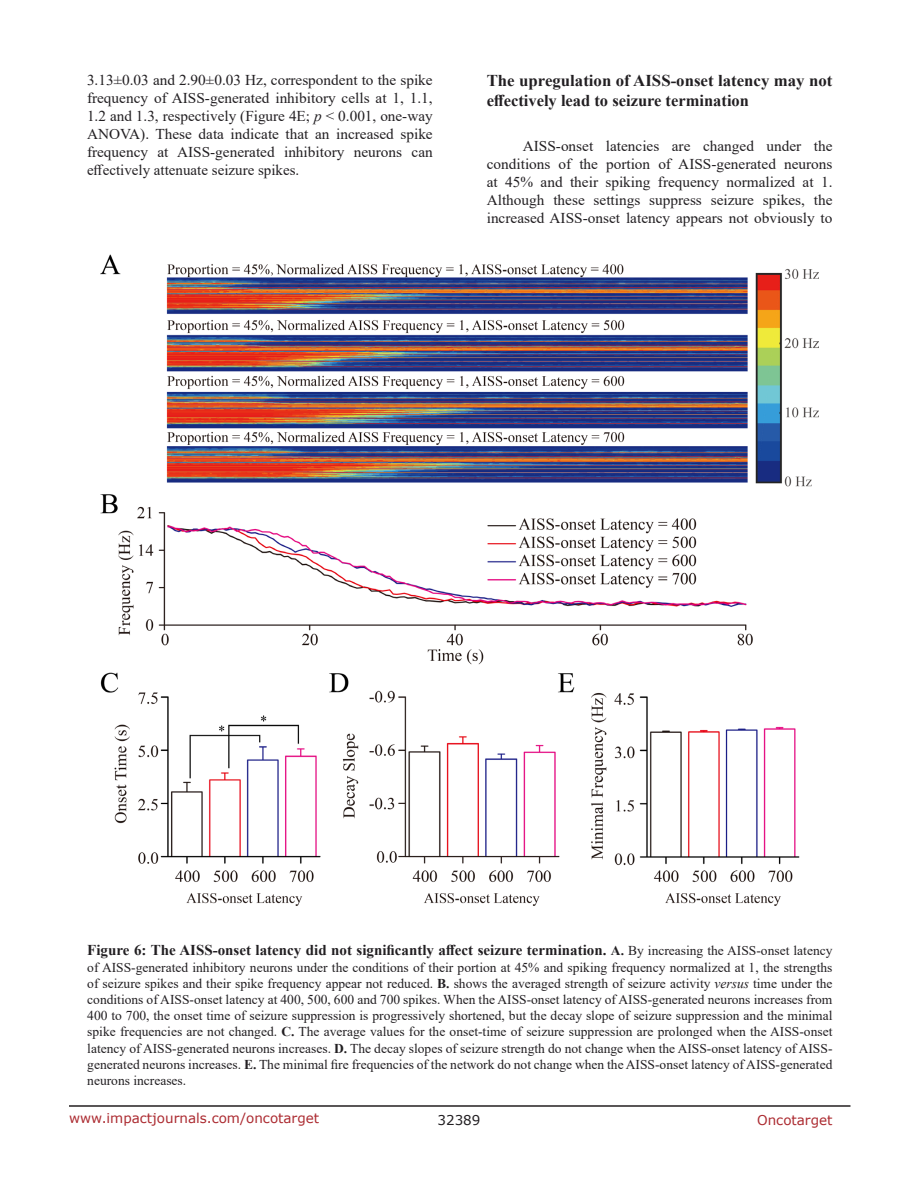
<style>
.page{position:relative;width:918px;height:1188px;background:#fff}
.page>*{position:absolute;margin:0;border:0;box-sizing:border-box;transform-origin:0 0}
.SubHeading{font:700 16.5px/19.8px "Times New Roman";color:#221f22}
.BodyText{font:15px/18px "Times New Roman";color:#221f22;text-align:justify}
.FigureText{font:700 15px "Times New Roman";color:#221f22}
.FigureText-2{font:13.5px/16.2px "Times New Roman";color:#221f22;text-align:justify}
.t1{font:13.5px "Verdana";color:#ac2b31}
.t2{font:13.5px "Verdana";color:#221f22}
.s1{font-style:italic}
.s2{font-size:13.5px}
.s3{font-weight:400;font-size:13.5px}
.s4{font-weight:700}
</style>
<div class="page">
<hr style="left:69px;top:1105px;width:781px;height:2px;background:#231f20">
<img style="left:101px;top:254px;width:718px;height:652px">
<p class="BodyText" style="left:87px;top:71px;width:347px">3.13±0.03 and 2.90±0.03 Hz, correspondent to the spike frequency of AISS-generated inhibitory cells at 1, 1.1, 1.2 and 1.3, respectively (Figure 4E; <span class="s1">p</span> &lt; 0.001, one-way ANOVA). These data indicate that an increased spike frequency at AISS-generated inhibitory neurons can effectively attenuate seizure spikes.</p>
<p class="SubHeading" style="left:487px;top:70px;width:347px">The upregulation of AISS-onset latency may not effectively lead to seizure termination</p>
<p class="BodyText" style="left:487px;top:136px;width:347px;text-indent:36px">AISS-onset latencies are changed under the conditions of the portion of AISS-generated neurons at 45% and their spiking frequency normalized at 1.<br>Although these settings suppress seizure spikes, the increased AISS-onset latency appears not obviously to</p>
<p class="FigureText" style="left:87px;top:940px;width:747px">Figure 6: The AISS-onset latency did not significantly affect seizure termination. <span class="s2">A.</span> <span class="s3">By increasing the AISS-onset latency</span></p>
<p class="FigureText-2" style="left:87px;top:959px;width:747px">of AISS-generated inhibitory neurons under the conditions of their portion at 45% and spiking frequency normalized at 1, the strengths of seizure spikes and their spike frequency appear not reduced. <span class="s4">B.</span> shows the averaged strength of seizure activity <span class="s1">versus</span> time under the conditions of AISS-onset latency at 400, 500, 600 and 700 spikes. When the AISS-onset latency of AISS-generated neurons increases from 400 to 700, the onset time of seizure suppression is progressively shortened, but the decay slope of seizure suppression and the minimal spike frequencies are not changed. <span class="s4">C.</span> The average values for the onset-time of seizure suppression are prolonged when the AISS-onset latency of AISS-generated neurons increases. <span class="s4">D.</span> The decay slopes of seizure strength do not change when the AISS-onset latency of AISS&shy;generated neurons increases. <span class="s4">E.</span> The minimal fire frequencies of the network do not change when the AISS-onset latency of AISS-generated neurons increases.</p>
<p class="t1" style="left:69px;top:1109px;width:252px">www.impactjournals.com/oncotarget</p>
<p class="t2" style="left:438px;top:1111px;width:44px">32389</p>
<p class="t1" style="left:757px;top:1111px;width:77px">Oncotarget</p>
</div>
